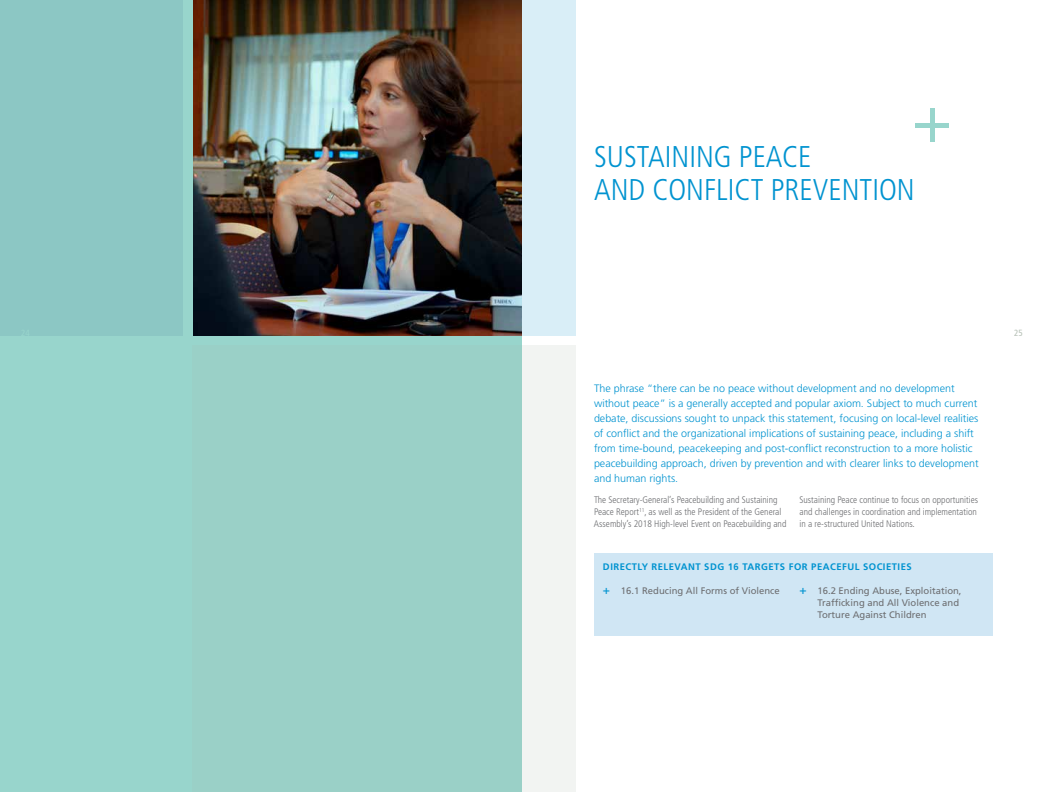
<style>
.page{position:relative;width:1044px;height:792px;background:#fff}
.page>*{position:absolute;margin:0;border:0;box-sizing:border-box;transform-origin:0 0}
.t1{font:300 condensed 30px/34px "Frutiger";color:#0093d0}
.t2{font:300 10.8px/15px "Frutiger";color:#0093d0}
.t3{font:300 condensed 9.5px/12px "Frutiger";color:#6d6e71}
.t4{font:9.5px/12px "Frutiger";color:#6d6e71}
.t5{font:700 9.5px "Frutiger";letter-spacing:.05em;color:#0093d0}
.t6{font:condensed 9px "Frutiger";color:#b6c0b6}
.s1{font-size:12px;color:#0093d0}
</style>
<div class="page">
<div style="left:0;top:0;width:522px;height:792px;background:#98d5cc"></div>
<img style="left:193px;top:0;width:329px;height:336px">
<div style="left:0;top:0;width:182px;height:336px;background:#8cc7c4"></div>
<div style="left:522px;top:345px;width:54px;height:447px;background:#f2f4f2"></div>
<div style="left:930px;top:109px;width:5px;height:33px;background:#98d5cc"></div>
<div style="left:916px;top:123px;width:33px;height:5px;background:#98d5cc"></div>
<div style="left:522px;top:0;width:54px;height:336px;background:#d9eef7"></div>
<div style="left:594px;top:554px;width:399px;height:82px;background:#d0e6f4"></div>
<h1 class="t1" style="left:594px;top:140px;width:322px">SUSTAINING PEACE<br>AND CONFLICT PREVENTION</h1>
<p class="t2" style="left:594px;top:381px;width:386px">The phrase “there can be no peace without development and no development without peace” is a generally accepted and popular axiom. Subject to much current debate, discussions sought to unpack this statement, focusing on local-level realities of conflict and the organizational implications of sustaining peace, including a shift from time-bound, peacekeeping and post-conflict reconstruction to a more holistic peacebuilding approach, driven by prevention and with clearer links to development and human rights.</p>
<p class="t3" style="left:594px;top:494px;width:194px">The Secretary-General’s Peacebuilding and Sustaining<br>Peace Report<sup>11</sup>, as well as the President of the General<br>Assembly’s 2018 High-level Event on Peacebuilding and</p>
<p class="t3" style="left:800px;top:494px;width:180px">Sustaining Peace continue to focus on opportunities and challenges in coordination and implementation in a re-structured United Nations.</p>
<p class="t5" style="left:603px;top:561px;width:310px">DIRECTLY RELEVANT SDG 16 TARGETS FOR PEACEFUL SOCIETIES</p>
<p class="t4" style="left:603px;top:585px;width:178px"><span class="s1">+</span> 16.1 Reducing All Forms of Violence</p>
<p class="t4" style="left:817px;top:585px;width:146px;text-indent:-18px"><span class="s1">+</span> 16.2 Ending Abuse, Exploitation,<br>Trafficking and All Violence and<br>Torture Against Children</p>
<p class="t6" style="left:1014px;top:327px;width:10px">25</p>
</div>
